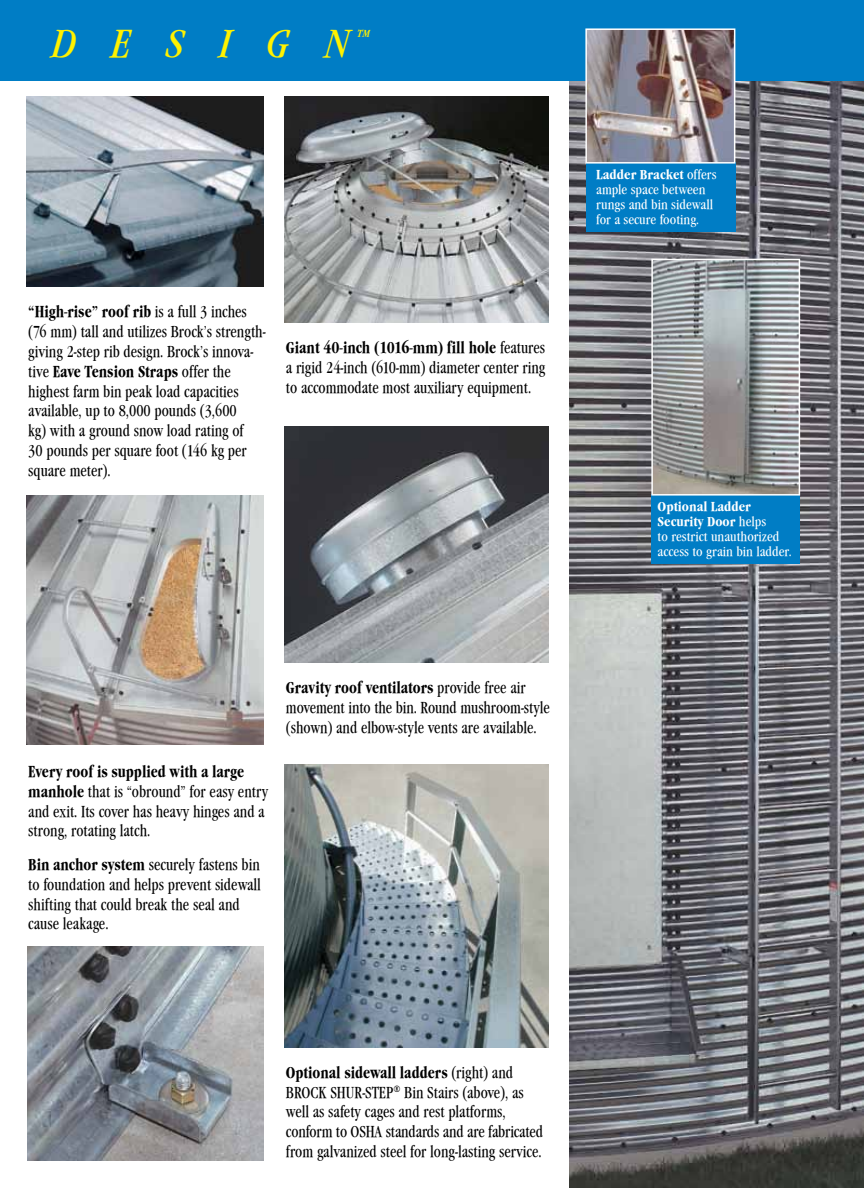
<style>
.page{position:relative;width:864px;height:1188px;background:#fff}
.page>*{position:absolute;margin:0;border:0;box-sizing:border-box;transform-origin:0 0}
.t1{font:italic 40.5px "Garamond Cd ITCTT Book";letter-spacing:.85em;color:#fff200}
.t2{font:italic 18px "Garamond Cd ITCTT Book";color:#fff200}
.t3{font:16.5px/19.8px "Garamond Cd ITCTT Book";color:#000;scale:.9 1}
.t4{font:16.5px "Garamond Lit Cd ITCTT Bold";color:#000;scale:.9 1}
.t5{font:13.5px/15px "Garamond Cd ITCTT Book";color:#fff}
.t6{font:13.5px/15px "Garamond Lit Cd ITCTT Bold";color:#fff}
.s1{font-family:"Garamond Cd ITCTT Book"}
.s2{font-family:"Garamond Lit Cd ITCTT Bold"}
</style>
<div class="page">
<img style="left:570px;top:81px;width:294px;height:1107px">
<img style="left:284px;top:97px;width:265px;height:226px">
<img style="left:27px;top:947px;width:236px;height:214px">
<div style="left:0;top:0;width:864px;height:81px;background:#007dc5"></div>
<img style="left:27px;top:97px;width:236px;height:190px">
<img style="left:284px;top:764px;width:265px;height:283px">
<img style="left:27px;top:495px;width:236px;height:249px">
<img style="left:284px;top:426px;width:265px;height:236px">
<div style="left:586px;top:162px;width:149px;height:69px;background:#007dc5"></div>
<img style="left:585px;top:28px;width:150px;height:136px">
<div style="left:651px;top:494px;width:149px;height:70px;background:#007dc5"></div>
<svg style="left:651px;top:259px;width:149px;height:237px;background:#9c9fa0"></svg>
<h1 class="t1" style="left:51px;top:21px;width:300px">DESIGN</h1>
<p class="t2" style="left:356px;top:26px;width:15px">™</p>
<p class="t4" style="left:28px;top:302px;width:244px">“High-rise” roof rib <span class="s1">is a full 3 inches</span></p>
<p class="t3" style="left:28px;top:322px;width:265px">(76 mm) tall and utilizes Brock’s strength&shy;giving 2-step rib design. Brock’s innova-</p>
<p class="t4" style="left:28px;top:362px;width:227px"><span class="s1">tive</span> Eave Tension Straps <span class="s1">offer the</span></p>
<p class="t3" style="left:28px;top:382px;width:244px">highest farm bin peak load capacities available, up to 8,000 pounds (3,600 kg) with a ground snow load rating of<br>30 pounds per square foot (146 kg per square meter).</p>
<p class="t4" style="left:286px;top:338px;width:290px">Giant 40-inch (1016-mm) fill hole <span class="s1">features</span></p>
<p class="t3" style="left:286px;top:358px;width:290px">a rigid 24-inch (610-mm) diameter center ring to accommodate most auxiliary equipment.</p>
<p class="t6" style="left:596px;top:167px;width:122px">Ladder Bracket <span class="s1">offers</span></p>
<p class="t5" style="left:596px;top:182px;width:118px">ample space between rungs and bin sidewall for a secure footing.</p>
<p class="t6" style="left:658px;top:499px;width:110px">Optional Ladder<br>Security Door <span class="s1">helps</span></p>
<p class="t5" style="left:658px;top:529px;width:135px">to restrict unauthorized access to grain bin ladder.</p>
<p class="t4" style="left:28px;top:762px;width:241px">Every roof is supplied with a large</p>
<p class="t3" style="left:28px;top:782px;width:268px"><span class="s2">manhole</span> that is “obround” for easy entry and exit. Its cover has heavy hinges and a strong, rotating latch.</p>
<p class="t3" style="left:28px;top:855px;width:260px"><span class="s2">Bin anchor system</span> securely fastens bin to foundation and helps prevent sidewall shifting that could break the seal and cause leakage.</p>
<p class="t4" style="left:286px;top:678px;width:268px">Gravity roof ventilators <span class="s1">provide free air</span></p>
<p class="t3" style="left:286px;top:698px;width:295px">movement into the bin. Round mushroom-style (shown) and elbow-style vents are available.</p>
<p class="t4" style="left:286px;top:1063px;width:254px">Optional sidewall ladders <span class="s1">(right) and</span></p>
<p class="t3" style="left:286px;top:1082px;width:287px">BROCK SHUR-STEP® Bin Stairs (above), as well as safety cages and rest platforms, conform to OSHA standards and are fabricated from galvanized steel for long-lasting service.</p>
</div>
